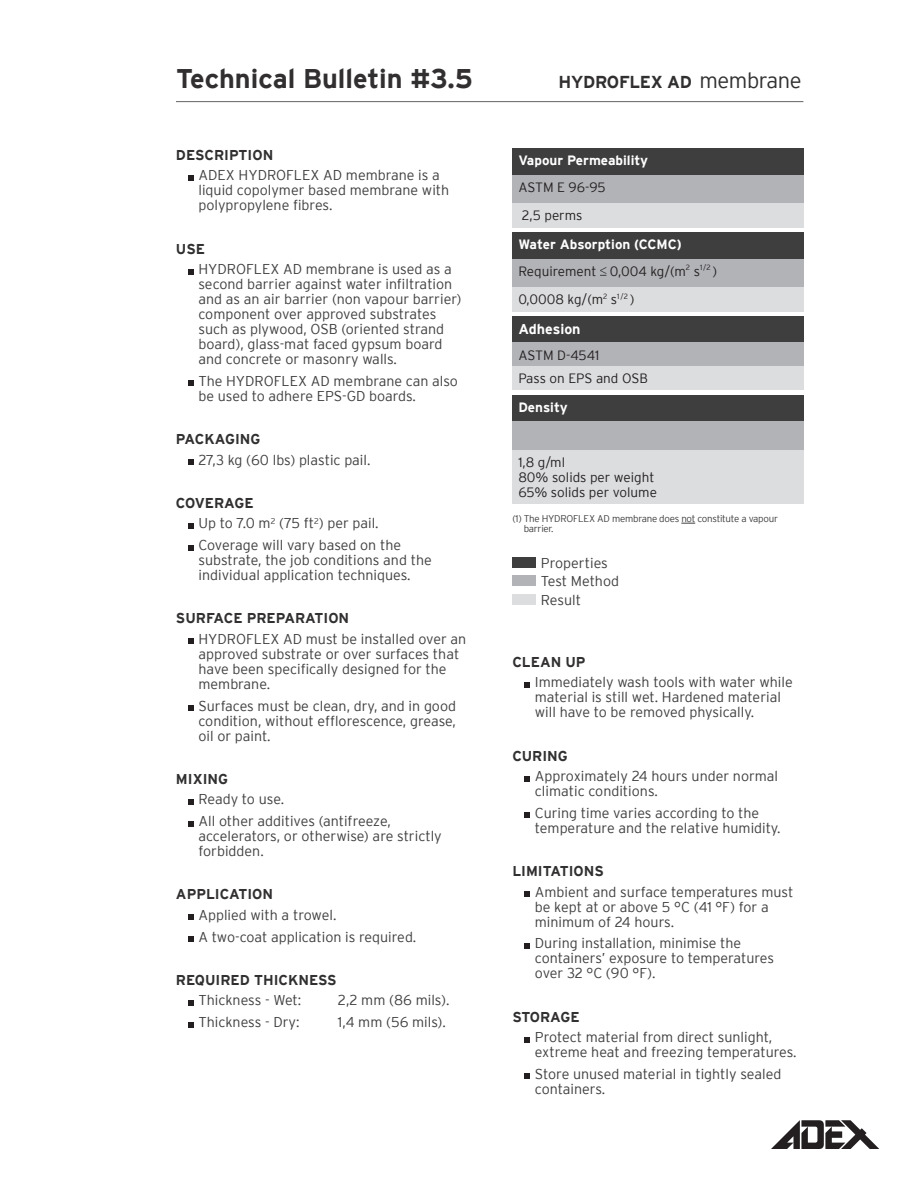
<style>
.page{position:relative;width:918px;height:1188px;background:#fff}
.page>*{position:absolute;margin:0;border:0;box-sizing:border-box;transform-origin:0 0}
.t1{font:700 27px "Interstate";color:#312f30}
.t2{font:700 17.25px "Interstate";letter-spacing:-.02em;color:#312f30}
.t3{font:300 14.25px/15px "Interstate";color:#3e3e3f}
.t4{font:700 14.25px "Interstate";color:#312f30}
.t5{font:700 14.25px "Interstate";color:#fff}
.t6{font:300 13.5px/15px "Interstate";color:#231f20}
.t7{font:700 13.5px "Interstate";color:#fff}
.t8{font:300 9.75px/10.5px "Interstate";letter-spacing:-.025em;color:#3e3e3f}
.s1{font-weight:300;font-size:21.9px}
.s2{font-weight:700;color:#312f30}
.s3{font-weight:700;color:#fff}
</style>
<div class="page">
<hr style="left:176px;top:101px;width:627px;height:1px;background:#636366">
<svg style="left:188px;top:175px;width:5px;height:5px"></svg>
<svg style="left:188px;top:269px;width:5px;height:5px"></svg>
<svg style="left:188px;top:381px;width:5px;height:5px"></svg>
<svg style="left:188px;top:460px;width:5px;height:5px"></svg>
<svg style="left:188px;top:523px;width:5px;height:5px"></svg>
<svg style="left:188px;top:545px;width:5px;height:5px"></svg>
<svg style="left:188px;top:639px;width:5px;height:5px"></svg>
<svg style="left:188px;top:706px;width:5px;height:5px"></svg>
<svg style="left:188px;top:799px;width:5px;height:5px"></svg>
<svg style="left:188px;top:821px;width:5px;height:5px"></svg>
<svg style="left:188px;top:915px;width:5px;height:5px"></svg>
<svg style="left:188px;top:937px;width:5px;height:5px"></svg>
<svg style="left:188px;top:1000px;width:5px;height:5px"></svg>
<svg style="left:188px;top:1022px;width:5px;height:5px"></svg>
<svg style="left:681px;top:523px;width:14px;height:1px"></svg>
<div style="left:512px;top:148px;width:291px;height:27px;background:#3e3e3f"></div>
<div style="left:512px;top:175px;width:291px;height:28px;background:#b2b3b7"></div>
<div style="left:512px;top:203px;width:291px;height:25px;background:#dcdddf"></div>
<div style="left:512px;top:232px;width:291px;height:27px;background:#3e3e3f"></div>
<div style="left:512px;top:259px;width:291px;height:28px;background:#b2b3b7"></div>
<div style="left:512px;top:287px;width:291px;height:25px;background:#dcdddf"></div>
<svg style="left:600px;top:267px;width:6px;height:9px"></svg>
<div style="left:512px;top:316px;width:291px;height:27px;background:#3e3e3f"></div>
<div style="left:512px;top:343px;width:291px;height:23px;background:#b2b3b7"></div>
<div style="left:512px;top:366px;width:291px;height:25px;background:#dcdddf"></div>
<div style="left:512px;top:395px;width:291px;height:27px;background:#3e3e3f"></div>
<div style="left:512px;top:422px;width:291px;height:28px;background:#b2b3b7"></div>
<div style="left:512px;top:450px;width:291px;height:53px;background:#dcdddf"></div>
<div style="left:512px;top:557px;width:24px;height:11px;background:#3e3e3f"></div>
<div style="left:512px;top:575px;width:24px;height:11px;background:#b2b3b7"></div>
<div style="left:512px;top:594px;width:24px;height:11px;background:#dcdddf"></div>
<svg style="left:524px;top:682px;width:6px;height:5px"></svg>
<svg style="left:524px;top:776px;width:6px;height:5px"></svg>
<svg style="left:524px;top:813px;width:6px;height:5px"></svg>
<svg style="left:524px;top:892px;width:6px;height:5px"></svg>
<svg style="left:524px;top:943px;width:6px;height:5px"></svg>
<svg style="left:524px;top:1037px;width:6px;height:5px"></svg>
<svg style="left:524px;top:1074px;width:6px;height:5px"></svg>
<svg style="left:771px;top:1120px;width:108px;height:29px"></svg>
<h1 class="t1" style="left:176px;top:64px;width:298px">TECHNICAL BULLETIN #3.5</h1>
<p class="t2" style="left:559px;top:72px;width:245px">HYDROFLEX AD <span class="s1">membrane</span></p>
<p class="t4" style="left:176px;top:147px;width:99px">DESCRIPTION</p>
<p class="t3" style="left:198px;top:168px;width:252px">ADEX HYDROFLEX AD membrane is a liquid copolymer based membrane with polypropylene fibres.</p>
<p class="t4" style="left:176px;top:241px;width:31px">USE</p>
<p class="t3" style="left:198px;top:262px;width:265px">HYDROFLEX AD membrane is used as a second barrier against water infiltration and as an air barrier (non vapour barrier) component over approved substrates such as plywood, OSB (oriented strand board), glass-mat faced gypsum board and concrete or masonry walls.</p>
<p class="t3" style="left:198px;top:373px;width:261px">The HYDROFLEX AD membrane can also be used to adhere EPS-GD boards.</p>
<p class="t4" style="left:176px;top:431px;width:86px">PACKAGING</p>
<p class="t3" style="left:198px;top:452px;width:174px">27,3 kg (60 lbs) plastic pail.</p>
<p class="t3" style="left:198px;top:492px;width:204px;line-height:21.1px;text-indent:-23px"><span class="s2">COVERAGE<br></span>Up to 7.0 m<sup>2</sup> (75 ft<sup>2</sup>) per pail.<br>Coverage will vary based on the</p>
<p class="t3" style="left:198px;top:553px;width:235px">substrate, the job conditions and the individual application techniques.</p>
<p class="t4" style="left:176px;top:610px;width:175px">SU RFACE PREPARATION</p>
<p class="t3" style="left:198px;top:631px;width:269px">HYDROFLEX AD must be installed over an approved substrate or over surfaces that have been specifically designed for the membrane.</p>
<p class="t3" style="left:198px;top:698px;width:259px;text-align:justify">Surfaces must be clean, dry, and in good condition, without efflorescence, grease, oil or paint.</p>
<p class="t4" style="left:176px;top:771px;width:54px">MIXING</p>
<p class="t3" style="left:198px;top:788px;width:194px;line-height:21.8px">Ready to use.<br>All other additives (antifreeze,</p>
<p class="t3" style="left:198px;top:829px;width:245px">accelerators, or otherwise) are strictly forbidden.</p>
<p class="t4" style="left:176px;top:886px;width:99px">APPLICATION</p>
<p class="t3" style="left:198px;top:904px;width:219px;line-height:21.8px">Applied with a trowel.<br>A two-coat application is required.</p>
<p class="t4" style="left:176px;top:972px;width:162px">REQU IRED THICKNESS</p>
<p class="t3" style="left:198px;top:993px;width:104px">Thickness - Wet:</p>
<p class="t3" style="left:338px;top:993px;width:113px">2,2 mm (86 mils).</p>
<p class="t3" style="left:198px;top:1015px;width:103px">Thickness - Dry:</p>
<p class="t3" style="left:338px;top:1015px;width:110px">1,4 mm (56 mils).</p>
<p class="t7" style="left:518px;top:153px;width:131px">VAPOUR PERMEABILITY</p>
<p class="t6" style="left:518px;top:173px;width:89px;line-height:28.3px">ASTM E 96-95<br>2,5 perms</p>
<p class="t6" style="left:518px;top:231px;width:200px;line-height:26.5px"><span class="s3">WATER ABSORPTION (CC MC)<br></span>Requirement 0,004 kg/(m<sup>2</sup> s<sup>1/2</sup> )</p>
<p class="t6" style="left:518px;top:292px;width:118px">0,0008 kg/(m<sup>2</sup> s<sup>1/2</sup> )</p>
<p class="t5" style="left:518px;top:321px;width:64px">ADHESION</p>
<p class="t6" style="left:518px;top:343px;width:131px;line-height:23.2px">ASTM D-4541<br>Pass on EPS and OSB</p>
<p class="t7" style="left:518px;top:400px;width:51px">DENSITY</p>
<p class="t6" style="left:518px;top:454px;width:140px">1,8 g/ml<br>80% solids per weight<br>65% solids per volume</p>
<p class="t8" style="left:524px;top:513px;width:256px;text-indent:-11px">(1) The HYDROFLEX AD membrane does not constitute a vapour barrier.</p>
<p class="t3" style="left:541px;top:553px;width:80px;line-height:18.5px">Properties<br>Test Method<br>Result</p>
<p class="t4" style="left:512px;top:654px;width:75px">CLEAN UP</p>
<p class="t3" style="left:535px;top:675px;width:259px">Immediately wash tools with water while material is still wet. Hardened material will have to be removed physically.</p>
<p class="t4" style="left:512px;top:748px;width:57px">CURING</p>
<p class="t3" style="left:535px;top:769px;width:245px">Approximately 24 hours under normal climatic conditions.</p>
<p class="t3" style="left:535px;top:805px;width:247px">Curing time varies according to the temperature and the relative humidity.</p>
<p class="t4" style="left:512px;top:863px;width:93px">LIM ITATIONS</p>
<p class="t3" style="left:535px;top:884px;width:260px">Ambient and surface temperatures must be kept at or above 5 °C (41 °F) for a minimum of 24 hours.</p>
<p class="t3" style="left:535px;top:936px;width:241px">During installation, minimise the containers’ exposure to temperatures over 32 °C (90 °F).</p>
<p class="t4" style="left:512px;top:1009px;width:69px">STORAGE</p>
<p class="t3" style="left:535px;top:1030px;width:263px">Protect material from direct sunlight, extreme heat and freezing temperatures.</p>
<p class="t3" style="left:535px;top:1066px;width:248px">Store unused material in tightly sealed containers.</p>
</div>
